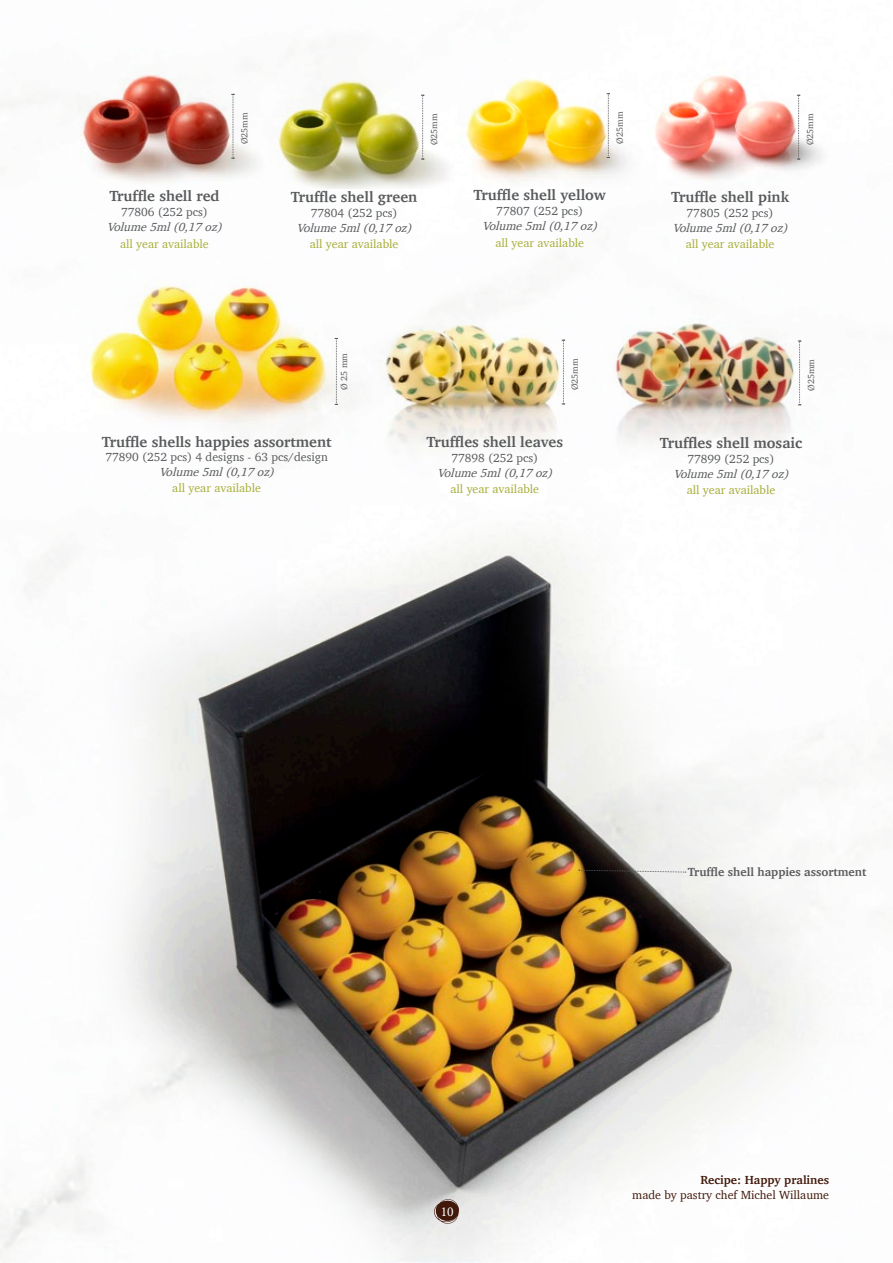
<style>
.page{position:relative;width:893px;height:1263px;background:#fff}
.page>*{position:absolute;margin:0;border:0;box-sizing:border-box;transform-origin:0 0}
.t1{font:700 15px "Charter";color:#57595b}
.t2{font:13.5px "Minion Pro";color:#fff}
.t3{font:italic 12px "Charter";color:#57595b}
.t4{font:12px "Charter";color:#57595b}
.t5{font:12px "Charter";color:#a7ad36}
.t6{font:12px "Charter";color:#41180a}
.t7{font:700 12px "Charter";color:#57595b}
.t8{font:700 12px "Charter";color:#41180a}
.t9{font:9px "Charter";color:#57595b}
</style>
<div class="page">
<img style="left:79px;top:72px;width:175px;height:111px">
<svg style="left:231px;top:94px;width:4px;height:65px"></svg>
<img style="left:254px;top:79px;width:185px;height:109px">
<svg style="left:421px;top:95px;width:3px;height:65px"></svg>
<img style="left:439px;top:79px;width:189px;height:103px">
<svg style="left:607px;top:93px;width:3px;height:65px"></svg>
<img style="left:654px;top:75px;width:168px;height:106px">
<svg style="left:797px;top:95px;width:3px;height:65px"></svg>
<img style="left:380px;top:324px;width:186px;height:127px">
<svg style="left:562px;top:340px;width:3px;height:64px"></svg>
<img style="left:615px;top:323px;width:187px;height:125px">
<svg style="left:798px;top:341px;width:3px;height:64px"></svg>
<img style="left:89px;top:285px;width:249px;height:142px">
<svg style="left:335px;top:338px;width:3px;height:67px"></svg>
<img style="left:0;top:535px;width:822px;height:728px">
<svg style="left:579px;top:869px;width:107px;height:4px"></svg>
<svg style="left:434px;top:1199px;width:25px;height:25px"></svg>
<p class="t9" style="left:237px;top:144px;width:33px;rotate:-90deg">Ø25mm</p>
<p class="t1" style="left:109px;top:183px;width:112px">Truffle shell red</p>
<p class="t4" style="left:121px;top:202px;width:88px">77806 (252 pcs)</p>
<p class="t3" style="left:107px;top:217px;width:122px">Volume5ml(0,17oz)</p>
<p class="t5" style="left:120px;top:233px;width:90px">all year available</p>
<p class="t9" style="left:426px;top:145px;width:33px;rotate:-90deg">Ø25mm</p>
<p class="t1" style="left:291px;top:184px;width:128px">Truffle shell green</p>
<p class="t4" style="left:311px;top:202px;width:88px">77804 (252 pcs)</p>
<p class="t3" style="left:297px;top:217px;width:122px">Volume5ml(0,17oz)</p>
<p class="t5" style="left:310px;top:234px;width:90px">all year available</p>
<p class="t9" style="left:612px;top:144px;width:33px;rotate:-90deg">Ø25mm</p>
<p class="t1" style="left:474px;top:182px;width:134px">Truffle shell yellow</p>
<p class="t4" style="left:496px;top:201px;width:88px">77807 (252 pcs)</p>
<p class="t3" style="left:482px;top:216px;width:122px">Volume5ml(0,17oz)</p>
<p class="t5" style="left:495px;top:232px;width:90px">all year available</p>
<p class="t9" style="left:802px;top:145px;width:33px;rotate:-90deg">Ø25mm</p>
<p class="t1" style="left:671px;top:184px;width:119px">Truffle shell pink</p>
<p class="t4" style="left:687px;top:202px;width:88px">77805 (252 pcs)</p>
<p class="t3" style="left:673px;top:217px;width:122px">Volume5ml(0,17oz)</p>
<p class="t5" style="left:686px;top:234px;width:90px">all year available</p>
<p class="t9" style="left:336px;top:390px;width:38px;rotate:-90deg">Ø 25 mm</p>
<p class="t1" style="left:102px;top:429px;width:231px">Truffle shells happies assortment</p>
<p class="t4" style="left:105px;top:447px;width:224px">77890 (252 pcs) 4 designs - 63 pcs/design</p>
<p class="t3" style="left:159px;top:461px;width:122px">Volume5ml(0,17oz)</p>
<p class="t5" style="left:172px;top:478px;width:90px">all year available</p>
<p class="t9" style="left:567px;top:390px;width:33px;rotate:-90deg">Ø25mm</p>
<p class="t1" style="left:427px;top:429px;width:138px">Truffles shell leaves</p>
<p class="t4" style="left:451px;top:447px;width:88px">77898 (252 pcs)</p>
<p class="t3" style="left:437px;top:462px;width:122px">Volume5ml(0,17oz)</p>
<p class="t5" style="left:450px;top:479px;width:90px">all year available</p>
<p class="t9" style="left:803px;top:391px;width:33px;rotate:-90deg">Ø25mm</p>
<p class="t1" style="left:660px;top:430px;width:144px">Truffles shell mosaic</p>
<p class="t4" style="left:688px;top:448px;width:88px">77899 (252 pcs)</p>
<p class="t3" style="left:674px;top:463px;width:122px">Volume5ml(0,17oz)</p>
<p class="t5" style="left:687px;top:480px;width:90px">all year available</p>
<p class="t2" style="left:441px;top:1202px;width:14px">10</p>
<p class="t7" style="left:688px;top:861px;width:180px">Truffle shell happies assortment</p>
<p class="t8" style="left:701px;top:1170px;width:130px">Recipe: Happy pralines</p>
<p class="t6" style="left:632px;top:1185px;width:198px">made by pastry chef Michel Willaume</p>
</div>
